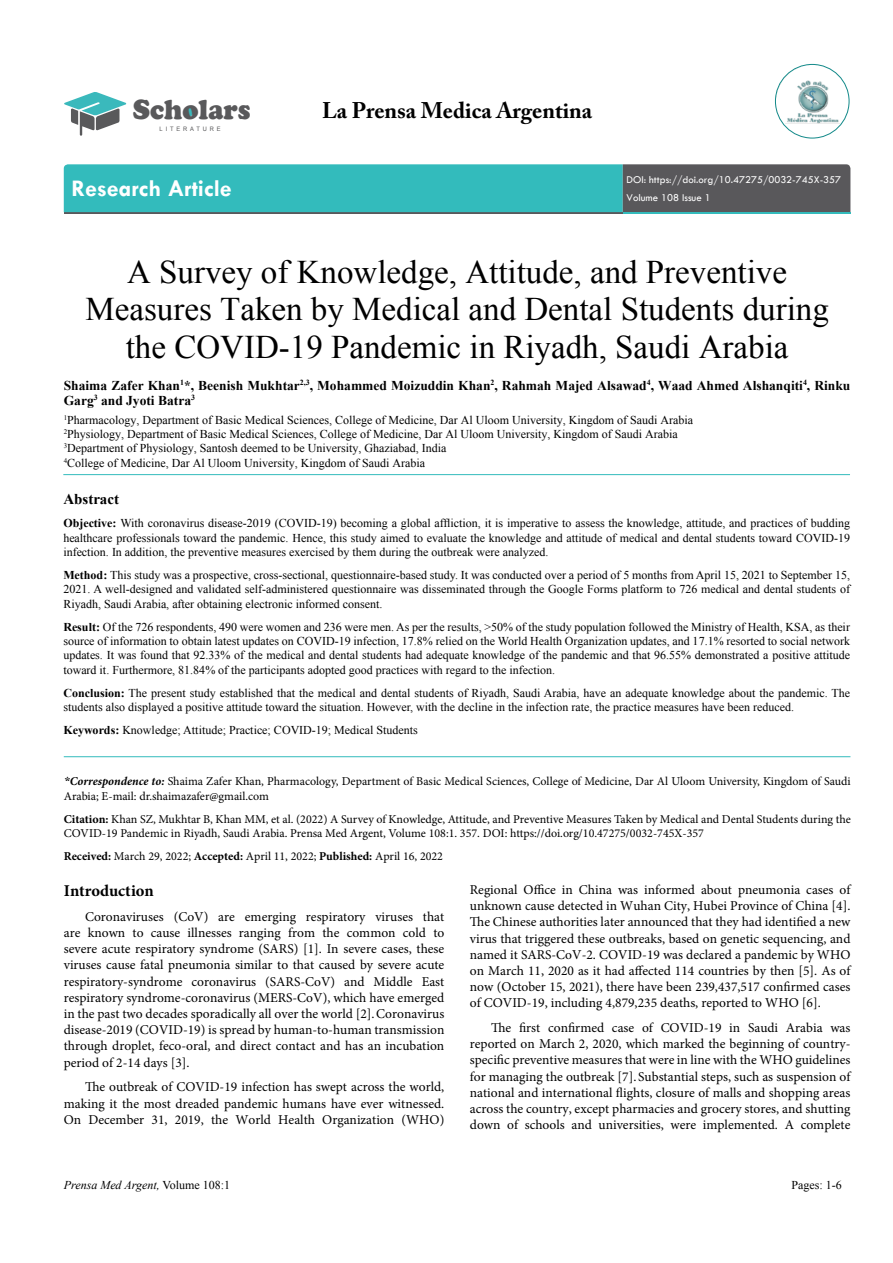
<style>
.page{position:relative;width:893px;height:1263px;background:#fff}
.page>*{position:absolute;margin:0;border:0;box-sizing:border-box;transform-origin:0 0}
.t1{font:33px/37.5px "Times New Roman";color:#000;text-align:center}
.t2{font:900 28.65px "Cooper";color:#59595b;scale:.94 1}
.t3{font:700 24px "Tw Cen";color:#fff}
.t4{font:700 22.5px "Adobe Caslon Pro";color:#000}
.t5{font:700 16.5px "Minion Pro";letter-spacing:-.005em;color:#000}
.t6{font:700 15px "Times New Roman";color:#000}
.t7{font:13.5px/16.2px "Minion Pro";color:#000;text-align:justify}
.t8{font:700 13.5px/15px "Times New Roman";color:#000}
.t9{font:12px/14.4px "Times New Roman";color:#000;text-align:justify}
.t10{font:12px/14.4px "Minion Pro";color:#000}
.t11{font:italic 12px "Times New Roman";color:#000}
.t12{font:10.8px/18.6px "Tw Cen";color:#fff}
.t13{font:6.15px "Arial";letter-spacing:.5em;color:#59595b;scale:.94 1}
.s1{font-weight:700}
.s2{font-family:"Times New Roman";font-weight:700;font-style:italic}
.s3{font-weight:700;font-style:italic}
.s4{font-style:normal}
</style>
<div class="page">
<svg style="left:64px;top:164px;width:786px;height:49px;background:#3f9ea0"></svg>
<svg style="left:64px;top:92px;width:63px;height:44px"></svg>
<div style="left:185px;top:108px;width:8px;height:9px;background:#3ab9bc;border-radius:50%"></div>
<img style="left:776px;top:66px;width:72px;height:71px;border-radius:36px">
<div style="left:775px;top:64px;width:74px;height:74px;border:1px solid #128989;border-radius:50%"></div>
<hr style="left:63px;top:474px;width:787px;height:1px;background:#33bbbc">
<hr style="left:64px;top:756px;width:786px;height:1px;background:#33bbbc">
<h2 class="t2" style="left:133px;top:93px;width:127px">Scholars</h2>
<p class="t13" style="left:160px;top:124px;width:66px">LITERATURE</p>
<h3 class="t4" style="left:322px;top:97px;width:272px">La Prensa Medica Argentina</h3>
<h3 class="t3" style="left:71px;top:174px;width:162px">Research Article</h3>
<p class="t12" style="left:627px;top:170px;width:216px">DOI: https://doi.org/10.47275/0032-745X-357<br>Volume 108 Issue 1</p>
<h1 class="t1" style="left:85px;top:253px;width:745px">A Survey of Knowledge, Attitude, and Preventive<br>Measures Taken by Medical and Dental Students during the COVID-19 Pandemic in Riyadh, Saudi Arabia</h1>
<p class="t8" style="left:64px;top:378px;width:788px">Shaima Zafer Khan<sup>1</sup>*, Beenish Mukhtar<sup>2,3</sup>, Mohammed Moizuddin Khan<sup>2</sup>, Rahmah Majed Alsawad<sup>4</sup>, Waad Ahmed Alshanqiti<sup>4</sup>, Rinku<br>Garg<sup>3</sup> and Jyoti Batra<sup>3</sup></p>
<p class="t9" style="left:64px;top:412px;width:631px;text-align:left"><sup>1</sup>Pharmacology, Department of Basic Medical Sciences, College of Medicine, Dar Al Uloom University, Kingdom of Saudi Arabia <sup>2</sup>Physiology, Department of Basic Medical Sciences, College of Medicine, Dar Al Uloom University, Kingdom of Saudi Arabia <sup>3</sup>Department of Physiology, Santosh deemed to be University, Ghaziabad, India<br><sup>4</sup>College of Medicine, Dar Al Uloom University, Kingdom of Saudi Arabia</p>
<p class="t6" style="left:63px;top:489px;width:57px">Abstract</p>
<p class="t9" style="left:63px;top:516px;width:788px"><span class="s1">Objective:</span> With coronavirus disease-2019 (COVID-19) becoming a global affliction, it is imperative to assess the knowledge, attitude, and practices of budding healthcare professionals toward the pandemic. Hence, this study aimed to evaluate the knowledge and attitude of medical and dental students toward COVID-19 infection. In addition, the preventive measures exercised by them during the outbreak were analyzed.</p>
<p class="t9" style="left:63px;top:567px;width:788px"><span class="s1">Method:</span> This study was a prospective, cross-sectional, questionnaire-based study. It was conducted over a period of 5 months from April 15, 2021 to September 15, 2021. A well-designed and validated self-administered questionnaire was disseminated through the Google Forms platform to 726 medical and dental students of Riyadh, Saudi Arabia, after obtaining electronic informed consent.</p>
<p class="t9" style="left:63px;top:619px;width:788px"><span class="s1">Result:</span> Of the 726 respondents, 490 were women and 236 were men. As per the results, &gt;50% of the study population followed the Ministry of Health, KSA, as their source of information to obtain latest updates on COVID-19 infection, 17.8% relied on the World Health Organization updates, and 17.1% resorted to social network updates. It was found that 92.33% of the medical and dental students had adequate knowledge of the pandemic and that 96.55% demonstrated a positive attitude toward it. Furthermore, 81.84% of the participants adopted good practices with regard to the infection.</p>
<p class="t9" style="left:63px;top:685px;width:788px"><span class="s1">Conclusion:</span> The present study established that the medical and dental students of Riyadh, Saudi Arabia, have an adequate knowledge about the pandemic. The students also displayed a positive attitude toward the situation. However, with the decline in the infection rate, the practice measures have been reduced.</p>
<p class="t9" style="left:63px;top:723px;width:356px"><span class="s1">Keywords:</span> Knowledge; Attitude; Practice; COVID-19; Medical Students</p>
<p class="t10" style="left:64px;top:774px;width:788px"><span class="s2">*</span><span class="s3">Correspondence to:</span> Shaima Zafer Khan, Pharmacology, Department of Basic Medical Sciences, College of Medicine, Dar Al Uloom University, Kingdom of Saudi<br>Arabia; E-mail: dr.shaimazafer@gmail.com</p>
<p class="t10" style="left:64px;top:812px;width:789px"><span class="s1">Citation:</span> Khan SZ, Mukhtar B, Khan MM, et al. (2022) A Survey of Knowledge, Attitude, and Preventive Measures Taken by Medical and Dental Students during the<br>COVID-19 Pandemic in Riyadh, Saudi Arabia. Prensa Med Argent, Volume 108:1. 357. DOI: https://doi.org/10.47275/0032-745X-357</p>
<p class="t10" style="left:64px;top:849px;width:381px"><span class="s1">Received:</span> March 29, 2022; <span class="s1">Accepted:</span> April 11, 2022; <span class="s1">Published:</span> April 16, 2022</p>
<p class="t7" style="left:470px;top:881px;width:382px">Regional Office in China was informed about pneumonia cases of unknown cause detected in Wuhan City, Hubei Province of China [4].<br>The Chinese authorities later announced that they had identified a new virus that triggered these outbreaks, based on genetic sequencing, and named it SARS-CoV-2. COVID-19 was declared a pandemic by WHO on March 11, 2020 as it had affected 114 countries by then [5]. As of now (October 15, 2021), there have been 239,437,517 confirmed cases of COVID-19, including 4,879,235 deaths, reported to WHO [6].</p>
<p class="t7" style="left:470px;top:1020px;width:382px;text-indent:21px">The first confirmed case of COVID-19 in Saudi Arabia was reported on March 2, 2020, which marked the beginning of country&shy;specific preventive measures that were in line with the WHO guidelines for managing the outbreak [7]. Substantial steps, such as suspension of national and international flights, closure of malls and shopping areas across the country, except pharmacies and grocery stores, and shutting down of schools and universities, were implemented. A complete</p>
<h3 class="t5" style="left:64px;top:879px;width:91px">Introduction</h3>
<p class="t7" style="left:64px;top:908px;width:382px;text-indent:21px">Coronaviruses (CoV) are emerging respiratory viruses that are known to cause illnesses ranging from the common cold to severe acute respiratory syndrome (SARS) [1]. In severe cases, these viruses cause fatal pneumonia similar to that caused by severe acute respiratory-syndrome coronavirus (SARS-CoV) and Middle East respiratory syndrome-coronavirus (MERS-CoV), which have emerged in the past two decades sporadically all over the world [2].Coronavirus disease-2019 (COVID-19) is spread by human-to-human transmission through droplet, feco-oral, and direct contact and has an incubation period of 2-14 days [3].</p>
<p class="t7" style="left:64px;top:1079px;width:382px;text-indent:21px">The outbreak of COVID-19 infection has swept across the world, making it the most dreaded pandemic humans have ever witnessed.<br>On December 31, 2019, the World Health Organization (WHO)</p>
<p class="t11" style="left:64px;top:1177px;width:168px">Prensa Med Argent, <span class="s4">Volume 108:1</span></p>
<p class="t9" style="left:791px;top:1178px;width:52px">Pages: 1-6</p>
</div>
